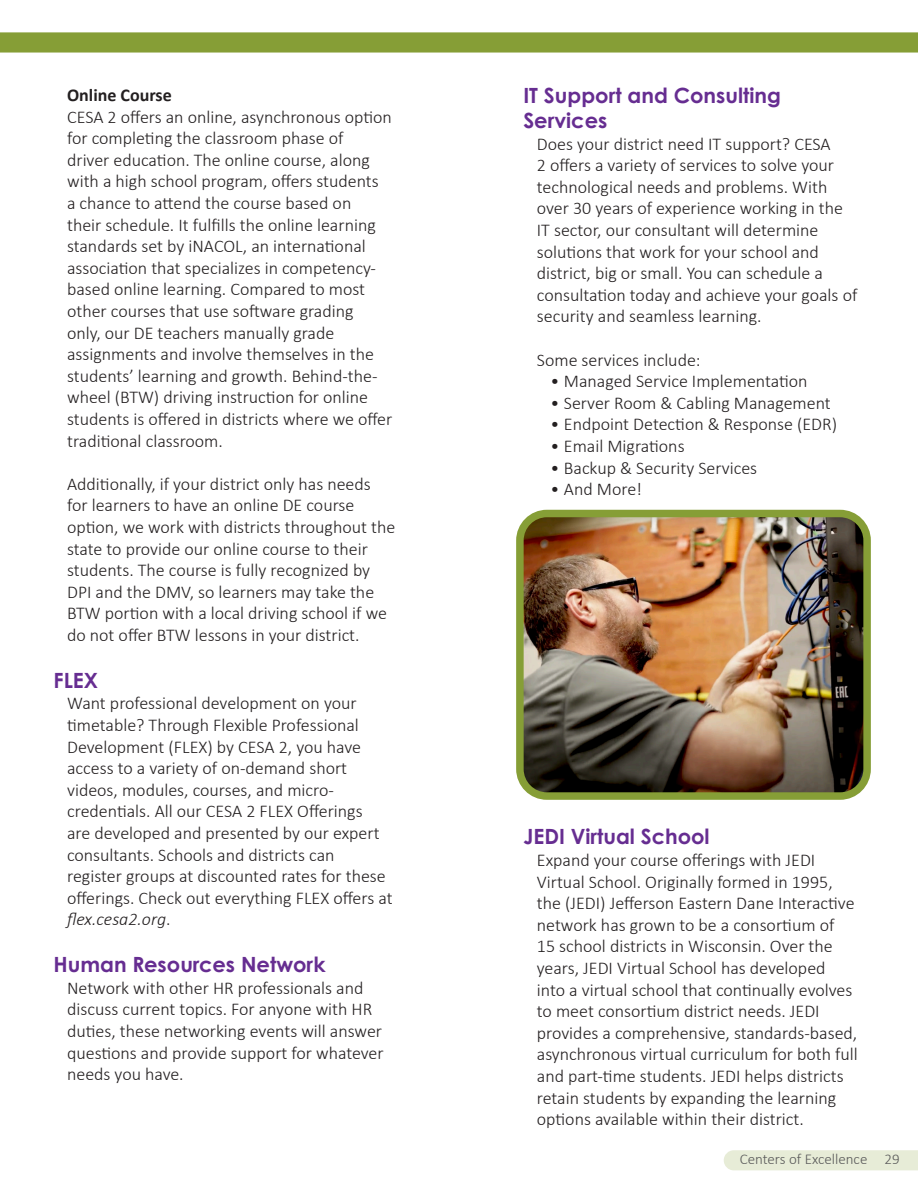
<style>
.page{position:relative;width:918px;height:1188px;background:#fff}
.page>*{position:absolute;margin:0;border:0;box-sizing:border-box;transform-origin:0 0}
.t1{font:700 21px/25.2px "Century Gothic Pro";color:#662d91}
.t2{font:300 18px/21.6px "Calibri";color:#231f20}
.t3{font:700 18px "Calibri";color:#231f20}
.t4{font:300 15px "Calibri";color:#595959}
.s1{font-style:italic}
</style>
<div class="page">
<div style="left:724px;top:1150px;width:194px;height:20px;background:#e7ecd7"></div>
<svg style="left:0;top:32px;width:918px;height:21px;background:#8aa13e"></svg>
<img style="left:525px;top:519px;width:337px;height:272px">
<div style="left:516px;top:510px;width:355px;height:290px;border:8px solid #869e36;border-radius:27px"></div>
<p class="t3" style="left:67px;top:82px;width:106px">Online Course</p>
<p class="t2" style="left:67px;top:106px;width:327px">CESA 2 offers an online, asynchronous option for completing the classroom phase of<br>driver education. The online course, along with a high school program, offers students<br>a chance to attend the course based on<br>their schedule. It fulfills the online learning standards set by iNACOL, an international association that specializes in competency&shy;based online learning. Compared to most other courses that use software grading<br>only, our DE teachers manually grade assignments and involve themselves in the students’ learning and growth. Behind-the&shy;wheel (BTW) driving instruction for online students is offered in districts where we offer traditional classroom.</p>
<p class="t2" style="left:67px;top:473px;width:330px">Additionally, if your district only has needs for learners to have an online DE course option, we work with districts throughout the state to provide our online course to their students. The course is fully recognized by DPI and the DMV, so learners may take the BTW portion with a local driving school if we do not offer BTW lessons in your district.</p>
<p class="t1" style="left:54px;top:667px;width:46px">FLEX</p>
<p class="t2" style="left:67px;top:692px;width:327px">Want professional development on your timetable? Through Flexible Professional Development (FLEX) by CESA 2, you have access to a variety of on-demand short videos, modules, courses, and micro&shy;credentials. All our CESA 2 FLEX Offerings<br>are developed and presented by our expert consultants. Schools and districts can register groups at discounted rates for these offerings. Check out everything FLEX offers at <span class="s1">flex.cesa2.org</span>.</p>
<p class="t1" style="left:54px;top:951px;width:273px">Human Resources Network</p>
<p class="t2" style="left:67px;top:977px;width:318px">Network with other HR professionals and discuss current topics. For anyone with HR duties, these networking events will answer questions and provide support for whatever needs you have.</p>
<p class="t1" style="left:523px;top:82px;width:259px">IT Support and Consulting<br>Services</p>
<p class="t2" style="left:537px;top:133px;width:322px">Does your district need IT support? CESA<br>2 offers a variety of services to solve your technological needs and problems. With over 30 years of experience working in the IT sector, our consultant will determine solutions that work for your school and district, big or small. You can schedule a consultation today and achieve your goals of security and seamless learning.</p>
<p class="t2" style="left:537px;top:349px;width:165px">Some services include:</p>
<p class="t2" style="left:550px;top:370px;width:259px">• Managed Service Implementation</p>
<p class="t2" style="left:550px;top:392px;width:282px">• Server Room &amp; Cabling Management</p>
<p class="t2" style="left:550px;top:414px;width:288px">• Endpoint Detection &amp; Response (EDR)</p>
<p class="t2" style="left:550px;top:435px;width:136px">• Email Migrations</p>
<p class="t2" style="left:550px;top:457px;width:208px">• Backup &amp; Security Services</p>
<p class="t2" style="left:550px;top:478px;width:93px">• And More!</p>
<p class="t1" style="left:523px;top:824px;width:188px">JEDI Virtual School</p>
<p class="t2" style="left:537px;top:849px;width:323px">Expand your course offerings with JEDI Virtual School. Originally formed in 1995, the (JEDI) Jefferson Eastern Dane Interactive network has grown to be a consortium of<br>15 school districts in Wisconsin. Over the years, JEDI Virtual School has developed into a virtual school that continually evolves to meet consortium district needs. JEDI provides a comprehensive, standards-based, asynchronous virtual curriculum for both full and part-time students. JEDI helps districts retain students by expanding the learning options available within their district.</p>
<p class="t4" style="left:740px;top:1150px;width:161px">Centers of Excellence 29</p>
</div>
